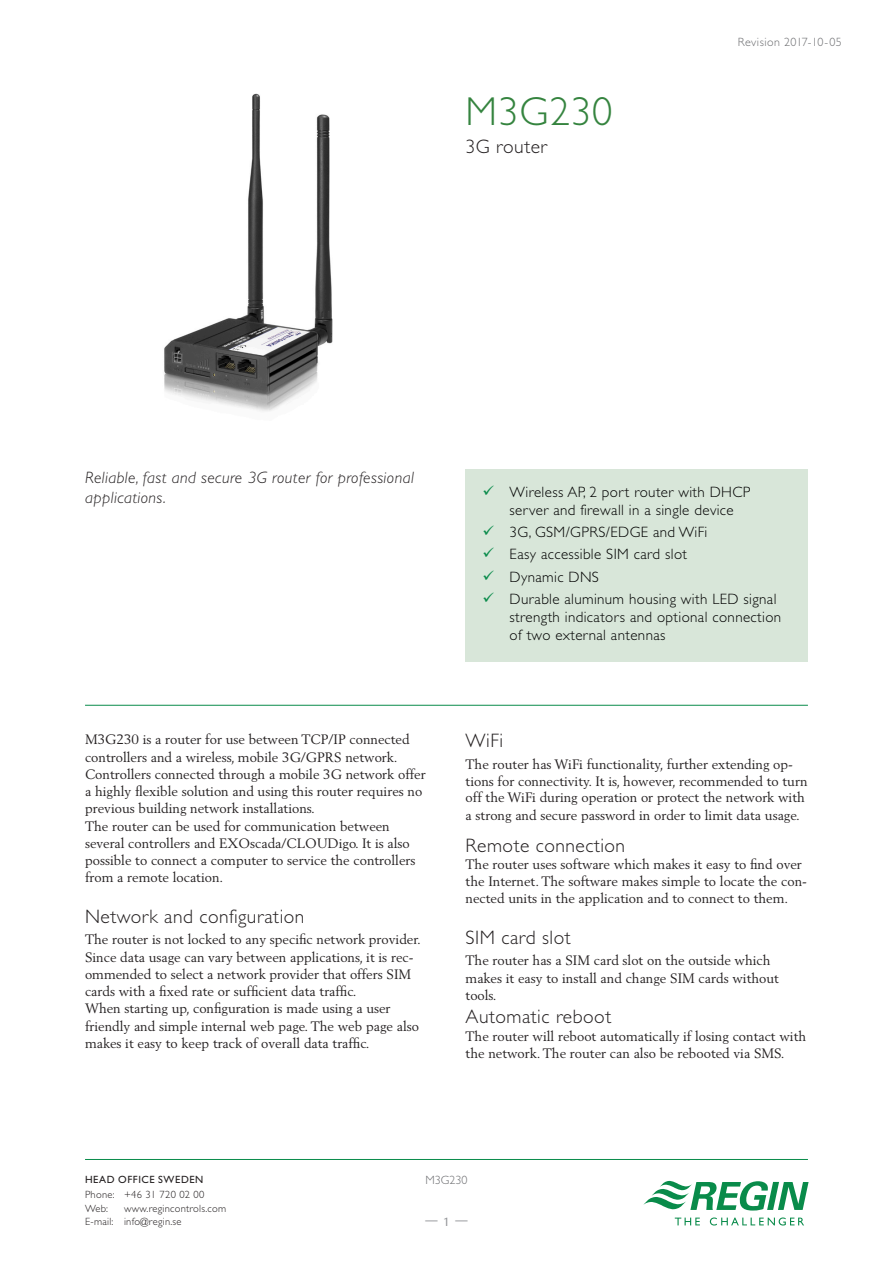
<style>
.page{position:relative;width:893px;height:1263px;background:#fff}
.page>*{position:absolute;margin:0;border:0;box-sizing:border-box;transform-origin:0 0}
.Header1{font:300 40.5px "Gill Sans Std";letter-spacing:.025em;color:#35843f}
.Header2{font:300 19.5px "Gill Sans Std";letter-spacing:.025em;color:#231f20}
.Body1{font:300 19.5px "Gill Sans Std";letter-spacing:.025em;color:#231f20}
.ProductName{font:300 19.5px "Gill Sans Std";letter-spacing:.025em;color:#231f20}
.Ingress{font:italic 300 16.5px/19.8px "Gill Sans Std";letter-spacing:.025em;color:#231f20}
.t1{font:300 15px/18px "Gill Sans Std";letter-spacing:.025em;color:#000}
.Body1-2{font:13.5px/17.2px "Berling LT Std";color:#231f20}
.Body1-3{font:13.5px/17px "Berling";color:#231f20}
.Pagination{font:13.5px "Merriweather Sans";color:#939598}
.Revision{font:300 12px "Gill Sans Std";letter-spacing:.03em;color:#6c6d70}
.t2{font:300 10.5px/13.5px "Gill Sans Std";letter-spacing:.025em;color:#231f20}
.t3{font:10.5px "Gill Sans Std";letter-spacing:.055em;color:#231f20}
.s1{font-family:"Berling LT Std"}
</style>
<div class="page">
<svg style="left:643px;top:1180px;width:166px;height:30px"></svg>
<svg style="left:675px;top:1217px;width:25px;height:8px"></svg>
<svg style="left:710px;top:1217px;width:94px;height:8px"></svg>
<hr style="left:85px;top:1159px;width:723px;height:1px;background:#098b4a">
<img style="left:164px;top:93px;width:169px;height:319px">
<div style="left:466px;top:470px;width:342px;height:192px;background:#d8e6d9"></div>
<hr style="left:85px;top:705px;width:723px;height:1px;background:#098b4a">
<p class="Header1" style="left:466px;top:89px;width:148px">M3G230</p>
<p class="ProductName" style="left:466px;top:135px;width:83px">3G router</p>
<p class="Revision" style="left:738px;top:36px;width:106px">Revision 2017-10-05</p>
<p class="Ingress" style="left:85px;top:468px;width:330px">Reliable, fast and secure 3G router for professional applications.</p>
<p class="Body1-2" style="left:85px;top:731px;width:326px">M3G230 is a router for use between TCP/IP connected controllers and a wireless, mobile 3G/GPRS network.</p>
<p class="Body1-2" style="left:85px;top:765px;width:342px">Controllers connected through a mobile 3G network offer a highly flexible solution and using this router requires no previous building network installations.</p>
<p class="Body1-2" style="left:85px;top:817px;width:332px">The router can be used for communication between several controllers and EXOscada/CLOUDigo. It is also possible to connect a computer to service the controllers from a remote location.</p>
<p class="Header2" style="left:85px;top:905px;width:221px">Network and configuration</p>
<p class="Body1-2" style="left:85px;top:931px;width:337px">The router is not locked to any specific network provider.</p>
<p class="Body1-2" style="left:85px;top:948px;width:330px">Since data usage can vary between applications, it is rec&shy;ommended to select a network provider that offers SIM cards with a fixed rate or sufficient data traffic.</p>
<p class="Body1-2" style="left:85px;top:1000px;width:335px">When starting up, configuration is made using a user friendly and simple internal web page. The web page also makes it easy to keep track of overall data traffic.</p>
<p class="t1" style="left:510px;top:483px;width:242px">Wireless AP, 2 port router with DHCP server and firewall in a single device</p>
<p class="t1" style="left:510px;top:523px;width:199px">3G, GSM/GPRS/EDGE and WiFi</p>
<p class="t1" style="left:510px;top:545px;width:179px">Easy accessible SIM card slot</p>
<p class="t1" style="left:510px;top:568px;width:91px">Dynamic DNS</p>
<p class="t1" style="left:510px;top:590px;width:273px">Durable aluminum housing with LED signal strength indicators and optional connection of two external antennas</p>
<p class="Header2" style="left:466px;top:730px;width:39px">WiFi</p>
<p class="Body1-3" style="left:466px;top:755px;width:343px"><span class="s1">The router has WiFi functionality, further extending op&shy;tions for connectivity.</span> It is, however, recommended to turn off the WiFi during operation or protect the network with a strong and secure password in order to limit data usage.</p>
<p class="Body1" style="left:466px;top:834px;width:161px">Remote connection</p>
<p class="Body1-2" style="left:466px;top:855px;width:343px">The router uses software which makes it easy to find over the Internet. The software makes simple to locate the con&shy;nected units in the application and to connect to them.</p>
<p class="Header2" style="left:466px;top:926px;width:107px">SIM card slot</p>
<p class="Body1-2" style="left:466px;top:952px;width:315px">The router has a SIM card slot on the outside which makes it easy to install and change SIM cards without tools.</p>
<p class="Body1" style="left:466px;top:1006px;width:147px">Automatic reboot</p>
<p class="Body1-2" style="left:466px;top:1027px;width:342px">The router will reboot automatically if losing contact with the network. The router can also be rebooted via SMS.</p>
<p class="t3" style="left:85px;top:1173px;width:120px">HEAD OFFICE SWEDEN</p>
<p class="t2" style="left:85px;top:1188px;width:121px">Phone: +46 31 720 02 00<br>Web:</p>
<p class="t2" style="left:85px;top:1201px;width:143px;text-indent:39px">www.regincontrols.com<br>E-mail: info@regin.se</p>
<p class="Revision" style="left:425px;top:1173px;width:43px">M3G230</p>
<p class="Pagination" style="left:424px;top:1213px;width:47px">— 1 —</p>
</div>
